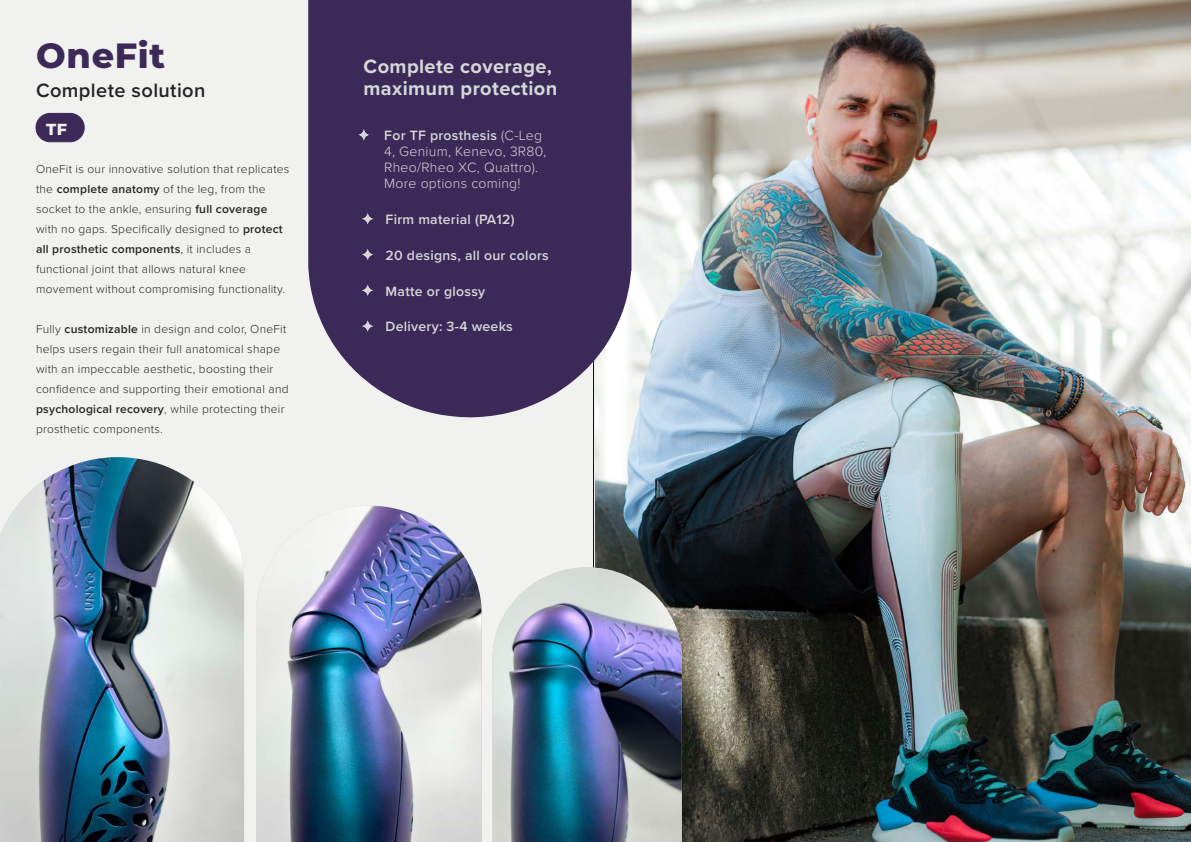
<style>
.page{position:relative;width:1191px;height:842px;background:#fff}
.page>*{position:absolute;margin:0;border:0;box-sizing:border-box;transform-origin:0 0}
.t1{font:800 35px "Montserrat";letter-spacing:.02em;color:#3c2958}
.t2{font:700 20px/22px "Proxima Nova";letter-spacing:.02em;color:#d7d8da}
.t3{font:600 20px "Proxima Nova";letter-spacing:.02em;color:#222425}
.t4{font:800 16px "Montserrat";color:#f1f0f0}
.t5{font:300 14px/16px "Proxima Nova";letter-spacing:.02em;color:#d6d7d8}
.t6{font:600 14px "Proxima Nova";letter-spacing:.02em;color:#d6d7d8}
.t7{font:300 12px/20px "Proxima Nova";letter-spacing:.02em;color:#242420}
.s1{font-weight:600}
</style>
<div class="page">
<img style="left:595px;top:0;width:596px;height:842px">
<div style="left:0;top:0;width:594px;height:842px;background:#f1f1ef"></div>
<img style="left:0;top:457px;width:244px;height:385px">
<img style="left:256px;top:506px;width:225px;height:336px">
<img style="left:492px;top:567px;width:190px;height:275px">
<svg style="left:308px;top:0;width:323px;height:417px;background:#493964"></svg>
<div style="left:36px;top:113px;width:48px;height:29px;background:#3c2958;border-radius:14px"></div>
<div style="left:36px;top:113px;width:49px;height:29px;border:1px solid #3c2958;border-radius:14px"></div>
<svg style="left:358px;top:129px;width:11px;height:12px"></svg>
<svg style="left:362px;top:213px;width:11px;height:11px"></svg>
<svg style="left:362px;top:249px;width:11px;height:11px"></svg>
<svg style="left:362px;top:284px;width:11px;height:12px"></svg>
<svg style="left:362px;top:320px;width:11px;height:12px"></svg>
<h1 class="t1" style="left:36px;top:30px;width:130px">OneFit</h1>
<h2 class="t3" style="left:36px;top:76px;width:171px">Complete solution</h2>
<h3 class="t4" style="left:46px;top:117px;width:22px">TF</h3>
<p class="t7" style="left:36px;top:158px;width:255px">OneFit is our innovative solution that replicates the <span class="s1">complete anatomy</span> of the leg, from the socket to the ankle, ensuring <span class="s1">full coverage </span>with no gaps. Specifically designed to <span class="s1">protect all prosthetic components</span>, it includes a functional joint that allows natural knee movement without compromising functionality.</p>
<p class="t7" style="left:36px;top:318px;width:254px">Fully <span class="s1">customizable</span> in design and color, OneFit helps users regain their full anatomical shape with an impeccable aesthetic, boosting their confidence and supporting their emotional and <span class="s1">psychological recovery</span>, while protecting their prosthetic components.</p>
<h2 class="t2" style="left:363px;top:54px;width:195px">Complete coverage, maximum protection</h2>
<p class="t5" style="left:384px;top:127px;width:163px"><span class="s1">For TF prosthesis</span> (C-Leg<br>4, Genium, Kenevo, 3R80,<br>Rheo/Rheo XC, Quattro).<br>More options coming!</p>
<p class="t6" style="left:385px;top:209px;width:131px">Firm material (PA12)</p>
<p class="t6" style="left:385px;top:245px;width:165px">20 designs, all our colors</p>
<p class="t6" style="left:385px;top:280px;width:101px">Matte or glossy</p>
<p class="t6" style="left:385px;top:316px;width:129px">Delivery: 3-4 weeks</p>
</div>
